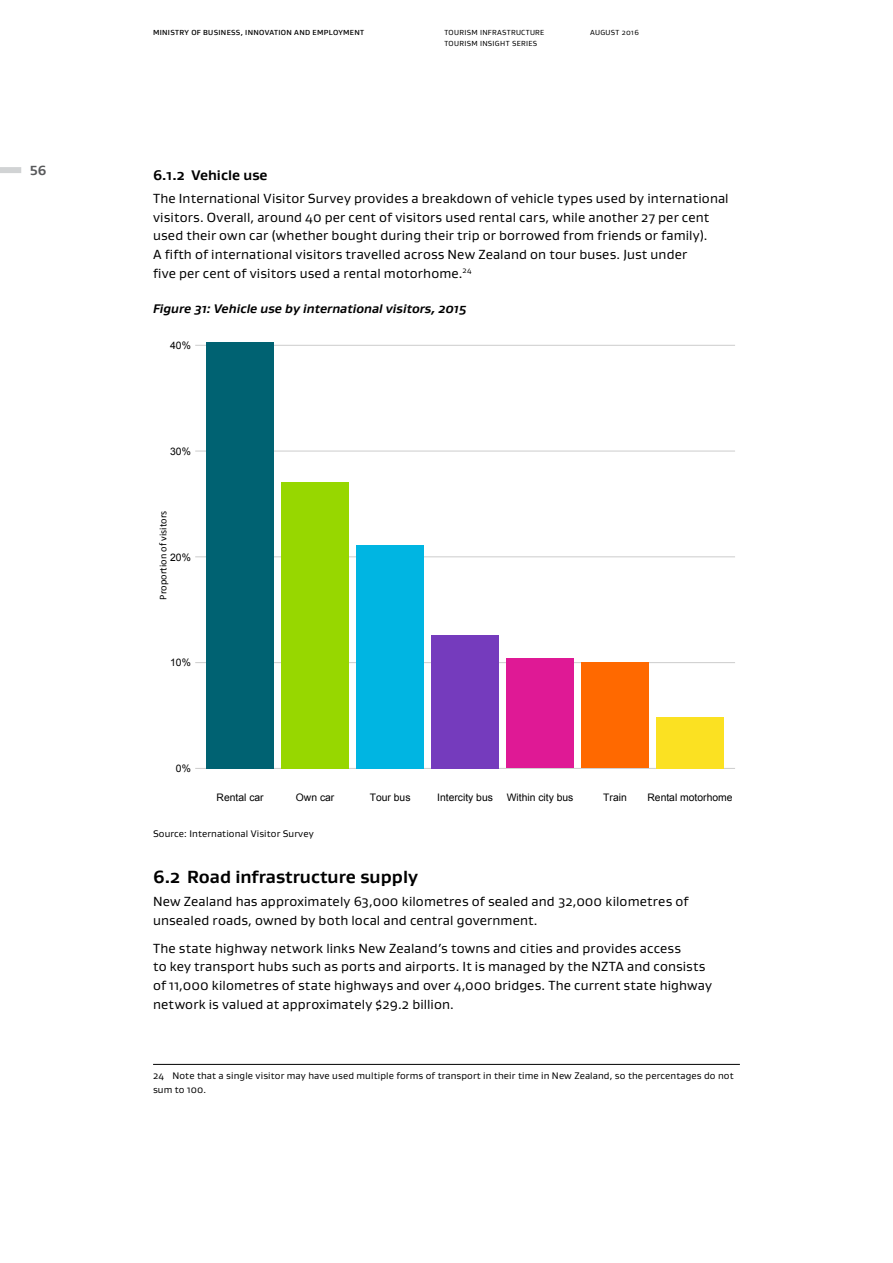
<style>
.page{position:relative;width:893px;height:1263px;background:#fff}
.page>*{position:absolute;margin:0;border:0;box-sizing:border-box;transform-origin:0 0}
.Heading_1_Gustan{font:700 18px "Gustan";color:#000}
.Heading_3_Gustan{font:700 14.25px "Gustan";color:#000}
.Body_text_Gustan{font:13.5px/18.8px "Gustan";letter-spacing:.01em;color:#000}
.t1{font:700 13.5px "Gustan";color:#58595b}
.Table_Figure_Heading{font:italic 700 12.75px "Gustan";color:#000}
.t2{font:10.35px "Arial";color:#000}
.t3{font:10.35px "Calibri";color:#000}
.Source_text_Gustan{font:9.75px/14.2px "Gustan";letter-spacing:.01em;color:#000}
.t4{font:7.5px "Gustan";letter-spacing:.04em;color:#000}
.t5{font:500 7.5px "Gustan";letter-spacing:.04em;color:#000}
</style>
<div class="page">
<hr style="left:195px;top:768px;width:540px;height:1px;background:#ccc">
<hr style="left:195px;top:662px;width:540px;height:1px;background:#ccc">
<hr style="left:195px;top:556px;width:540px;height:1px;background:#ccc">
<hr style="left:195px;top:451px;width:540px;height:1px;background:#ccc">
<hr style="left:195px;top:345px;width:540px;height:1px;background:#ccc">
<div style="left:206px;top:342px;width:68px;height:426px;background:#006272"></div>
<div style="left:281px;top:482px;width:68px;height:286px;background:#97d700"></div>
<div style="left:356px;top:545px;width:68px;height:223px;background:#00b5e2"></div>
<div style="left:431px;top:635px;width:68px;height:133px;background:#753bbd"></div>
<div style="left:506px;top:659px;width:68px;height:109px;background:#df1995"></div>
<div style="left:581px;top:662px;width:68px;height:106px;background:#ff6900"></div>
<div style="left:656px;top:717px;width:68px;height:51px;background:#fbe122"></div>
<hr style="left:153px;top:1064px;width:587px;height:1px;background:#000">
<div style="left:0;top:167px;width:21px;height:6px;background:#d1d3d4"></div>
<p class="t1" style="left:30px;top:161px;width:18px">56</p>
<p class="t5" style="left:153px;top:27px;width:212px">MINISTRY OF BUSINESS, INNOVATION AND EMPLOYMENT</p>
<p class="t4" style="left:590px;top:27px;width:50px">AUGUST 2016</p>
<p class="t4" style="left:444px;top:39px;width:94px">TOURISM INSIGHT SERIES</p>
<p class="t4" style="left:444px;top:27px;width:101px">TOURISM INFRASTRUCTURE</p>
<p class="Heading_3_Gustan" style="left:153px;top:165px;width:116px">6.1.2 Vehicle use</p>
<p class="Body_text_Gustan" style="left:153px;top:188px;width:577px">The International Visitor Survey provides a breakdown of vehicle types used by international visitors. Overall, around 40 per cent of visitors used rental cars, while another 27 per cent used their own car (whether bought during their trip or borrowed from friends or family).<br>A fifth of international visitors travelled across New Zealand on tour buses. Just under<br>five per cent of visitors used a rental motorhome.<sup>24</sup></p>
<p class="Table_Figure_Heading" style="left:153px;top:300px;width:315px">Figure 31: Vehicle use by international visitors, 2015</p>
<p class="t2" style="left:170px;top:339px;width:22px">40%</p>
<p class="t2" style="left:170px;top:444px;width:22px">30%</p>
<p class="t3" style="left:156px;top:599px;width:90px;rotate:-90deg">Proportion of visitors</p>
<p class="t2" style="left:170px;top:550px;width:22px">20%</p>
<p class="t2" style="left:170px;top:656px;width:22px">10%</p>
<p class="t2" style="left:176px;top:762px;width:16px">0%</p>
<p class="t2" style="left:217px;top:791px;width:49px">Rental car</p>
<p class="t2" style="left:296px;top:791px;width:40px">Own car</p>
<p class="t2" style="left:370px;top:791px;width:42px">Tour bus</p>
<p class="t2" style="left:437px;top:791px;width:57px">Intercity bus</p>
<p class="t2" style="left:507px;top:791px;width:68px">Within city bus</p>
<p class="t2" style="left:603px;top:791px;width:25px">Train</p>
<p class="t2" style="left:647px;top:791px;width:87px">Rental motorhome</p>
<p class="Source_text_Gustan" style="left:153px;top:826px;width:162px">Source: International Visitor Survey</p>
<p class="Heading_1_Gustan" style="left:153px;top:865px;width:267px">6.2 Road infrastructure supply</p>
<p class="Body_text_Gustan" style="left:153px;top:892px;width:537px">New Zealand has approximately 63,000 kilometres of sealed and 32,000 kilometres of unsealed roads, owned by both local and central government.</p>
<p class="Body_text_Gustan" style="left:153px;top:938px;width:560px">The state highway network links New Zealand’s towns and cities and provides access<br>to key transport hubs such as ports and airports. It is managed by the NZTA and consists of 11,000 kilometres of state highways and over 4,000 bridges. The current state highway network is valued at approximately $29.2 billion.</p>
<p class="Source_text_Gustan" style="left:153px;top:1068px;width:582px">24 Note that a single visitor may have used multiple forms of transport in their time in New Zealand, so the percentages do not sum to 100.</p>
</div>
